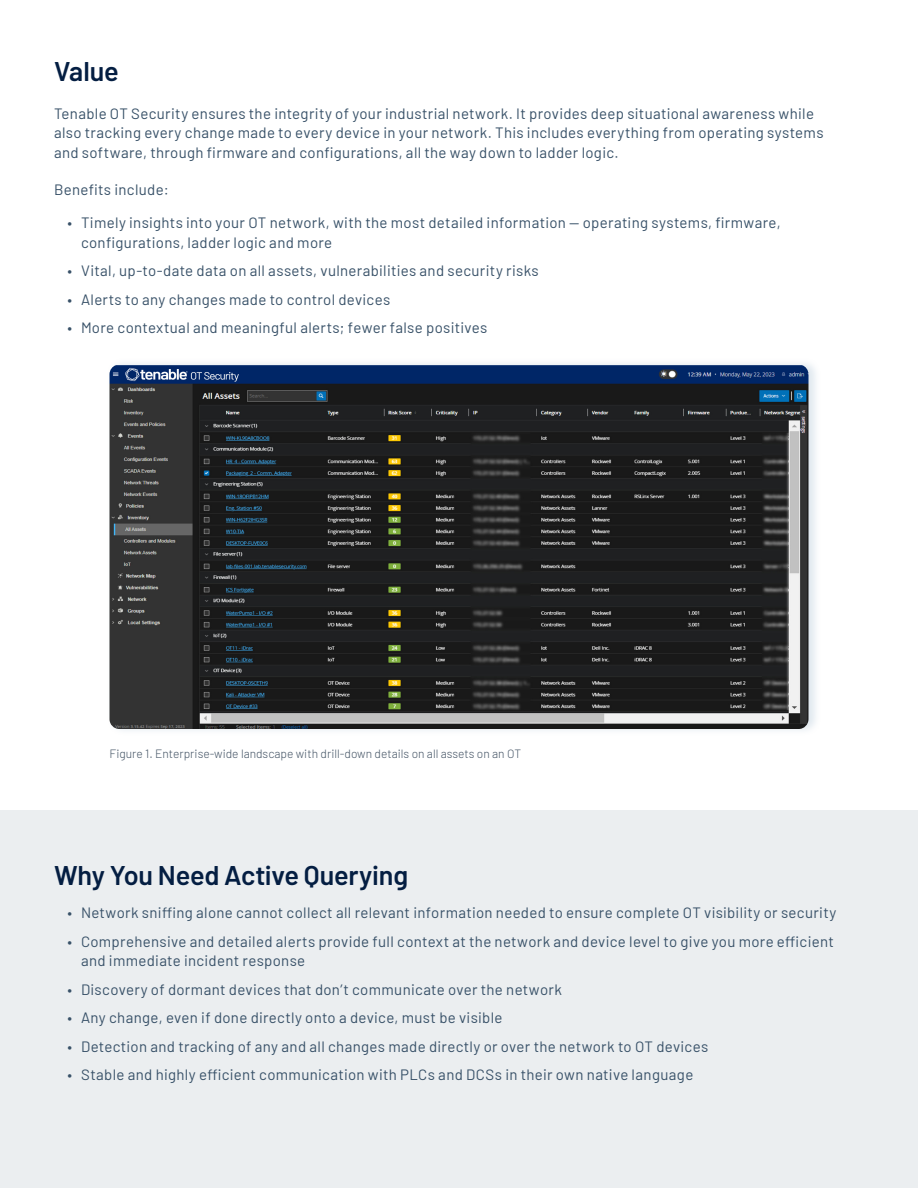
<style>
.page{position:relative;width:918px;height:1188px;background:#fff}
.page>*{position:absolute;margin:0;border:0;box-sizing:border-box;transform-origin:0 0}
.Body_Text{font:600 27px "Barlow";letter-spacing:-.005em;color:#041e42}
.Body_Text-2{font:15px/19.5px "Barlow";letter-spacing:.02em;color:#385168}
.Caption{font:300 12px "Barlow";color:#435364}
</style>
<div class="page">
<div style="left:0;top:810px;width:918px;height:378px;background:#ebeef0"></div>
<div style="left:108px;top:358px;width:713px;height:378px;background:#c3d3e0;opacity:.5"></div>
<img style="left:110px;top:365px;width:698px;height:364px">
<p class="Body_Text" style="left:54px;top:51px;width:66px">Value</p>
<p class="Body_Text-2" style="left:54px;top:102px;width:771px">Tenable OT Security ensures the integrity of your industrial network. It provides deep situational awareness while also tracking every change made to every device in your network. This includes everything from operating systems and software, through firmware and configurations, all the way down to ladder logic.</p>
<p class="Body_Text-2" style="left:54px;top:179px;width:116px">Benefits include:</p>
<p class="Body_Text-2" style="left:81px;top:212px;width:701px;text-indent:-14px">• Timely insights into your OT network, with the most detailed information — operating systems, firmware, configurations, ladder logic and more</p>
<p class="Body_Text-2" style="left:68px;top:260px;width:473px">• Vital, up-to-date data on all assets, vulnerabilities and security risks</p>
<p class="Body_Text-2" style="left:68px;top:288px;width:324px">• Alerts to any changes made to control devices</p>
<p class="Body_Text-2" style="left:68px;top:317px;width:421px">• More contextual and meaningful alerts; fewer false positives</p>
<p class="Caption" style="left:110px;top:745px;width:413px">Figure 1. Enterprise-wide landscape with drill-down details on all assets on an OT</p>
<p class="Body_Text" style="left:54px;top:855px;width:356px">Why You Need Active Querying</p>
<p class="Body_Text-2" style="left:68px;top:902px;width:770px">• Network sniffing alone cannot collect all relevant information needed to ensure complete OT visibility or security</p>
<p class="Body_Text-2" style="left:81px;top:930px;width:754px;text-indent:-14px">• Comprehensive and detailed alerts provide full context at the network and device level to give you more efficient and immediate incident response</p>
<p class="Body_Text-2" style="left:68px;top:978px;width:496px">• Discovery of dormant devices that don’t communicate over the network</p>
<p class="Body_Text-2" style="left:68px;top:1007px;width:436px">• Any change, even if done directly onto a device, must be visible</p>
<p class="Body_Text-2" style="left:68px;top:1035px;width:642px">• Detection and tracking of any and all changes made directly or over the network to OT devices</p>
<p class="Body_Text-2" style="left:68px;top:1064px;width:627px">• Stable and highly efficient communication with PLCs and DCSs in their own native language</p>
</div>
